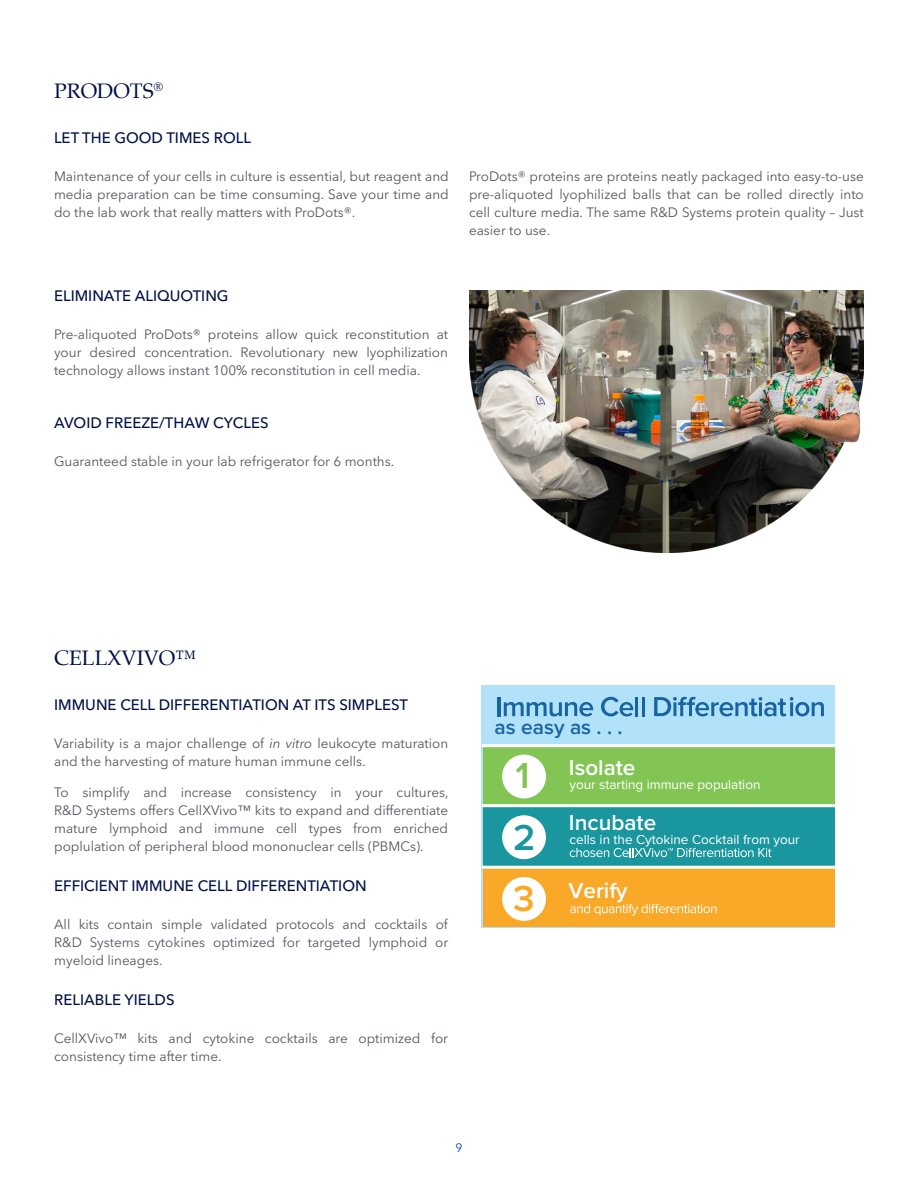
<style>
.page{position:relative;width:918px;height:1188px;background:#fff}
.page>*{position:absolute;margin:0;border:0;box-sizing:border-box;transform-origin:0 0}
.t1{font:600 37.5px "Proxima Nova";color:#83c555}
.t2{font:600 37.5px "Proxima Nova";color:#1a969f}
.t3{font:600 37.5px "Proxima Nova";color:#faa828}
.t4{font:600 22.5px "Proxima Nova";color:#fff}
.NL_Headline{font:21px "Palatino";color:#001145}
.t5{font:600 21px "Proxima Nova";color:#1864a2}
.NL_Subheading{font:500 15px "Avenir Next LT Pro";color:#001145}
.NL_Body_Copy{font:13.5px/18px "Avenir Next LT Pro";color:#52575f;text-align:justify}
.t6{font:13.5px "Proxima Nova";color:#fff}
.t7{font:12px "Avenir Next LT Pro";color:#004c97}
.s1{font-style:italic}
</style>
<div class="page">
<img style="left:470px;top:290px;width:394px;height:262px">
<div style="left:482px;top:685px;width:353px;height:242px;background:#b1e2f9"></div>
<div style="left:483px;top:746px;width:352px;height:59px;background:#83c555"></div>
<div style="left:483px;top:807px;width:352px;height:59px;background:#1a969f"></div>
<div style="left:483px;top:868px;width:352px;height:59px;background:#faa828"></div>
<div style="left:502px;top:755px;width:44px;height:43px;background:#fff;border-radius:50%"></div>
<div style="left:502px;top:815px;width:44px;height:44px;background:#fff;border-radius:50%"></div>
<div style="left:502px;top:877px;width:44px;height:44px;background:#fff;border-radius:50%"></div>
<hr style="left:497px;top:697px;width:4px;height:19px;background:#1864a2">
<svg style="left:504px;top:702px;width:89px;height:14px"></svg>
<svg style="left:601px;top:697px;width:32px;height:19px"></svg>
<hr style="left:635px;top:697px;width:3px;height:19px;background:#1864a2">
<hr style="left:642px;top:697px;width:3px;height:19px;background:#1864a2">
<svg style="left:654px;top:697px;width:170px;height:19px"></svg>
<svg style="left:570px;top:848px;width:202px;height:9px"></svg>
<svg style="left:570px;top:904px;width:147px;height:12px"></svg>
<hr style="left:482px;top:866px;width:356px;height:3px;background:#fff">
<hr style="left:482px;top:804px;width:355px;height:3px;background:#fff">
<hr style="left:482px;top:744px;width:355px;height:3px;background:#fff">
<p class="NL_Headline" style="left:54px;top:74px;width:111px">PRODOTS<sup>®</sup></p>
<p class="NL_Subheading" style="left:54px;top:129px;width:199px">LET THE GOOD TIMES ROLL</p>
<p class="NL_Body_Copy" style="left:54px;top:167px;width:396px">Maintenance of your cells in culture is essential, but reagent and media preparation can be time consuming. Save your time and do the lab work that really matters with ProDots®.</p>
<p class="NL_Body_Copy" style="left:469px;top:167px;width:396px">ProDots® proteins are proteins neatly packaged into easy-to-use pre-aliquoted lyophilized balls that can be rolled directly into cell culture media. The same R&amp;D Systems protein quality – Just easier to use.</p>
<p class="NL_Subheading" style="left:54px;top:287px;width:176px">ELIMINATE ALIQUOTING</p>
<p class="NL_Body_Copy" style="left:54px;top:325px;width:396px">Pre-aliquoted ProDots® proteins allow quick reconstitution at your desired concentration. Revolutionary new lyophilization technology allows instant 100% reconstitution in cell media.</p>
<p class="NL_Subheading" style="left:54px;top:414px;width:216px">AVOID FREEZE/THAW CYCLES</p>
<p class="NL_Body_Copy" style="left:54px;top:452px;width:342px">Guaranteed stable in your lab refrigerator for 6 months.</p>
<p class="NL_Headline" style="left:54px;top:641px;width:143px">CELLXVIVO™</p>
<p class="NL_Subheading" style="left:54px;top:696px;width:355px">IMMUNE CELL DIFFERENTIATION AT ITS SIMPLEST</p>
<p class="NL_Body_Copy" style="left:54px;top:734px;width:396px">Variability is a major challenge of <span class="s1">in vitro</span> leukocyte maturation and the harvesting of mature human immune cells.</p>
<p class="NL_Body_Copy" style="left:54px;top:784px;width:396px">To simplify and increase consistency in your cultures, R&amp;D Systems offers CellXVivo™ kits to expand and differentiate mature lymphoid and immune cell types from enriched poplulation of peripheral blood mononuclear cells (PBMCs).</p>
<p class="NL_Subheading" style="left:54px;top:876px;width:314px">EFFICIENT IMMUNE CELL DIFFERENTIATION</p>
<p class="NL_Body_Copy" style="left:54px;top:916px;width:396px">All kits contain simple validated protocols and cocktails of R&amp;D Systems cytokines optimized for targeted lymphoid or myeloid lineages.</p>
<p class="NL_Subheading" style="left:54px;top:991px;width:122px">RELIABLE YIELDS</p>
<p class="NL_Body_Copy" style="left:54px;top:1029px;width:395px">CellXVivo™ kits and cytokine cocktails are optimized for consistency time after time.</p>
<p class="t7" style="left:456px;top:1140px;width:8px">9</p>
<h3 class="t5" style="left:495px;top:711px;width:130px">as easy as . . .</h3>
<h1 class="t1" style="left:515px;top:748px;width:16px">1</h1>
<h1 class="t2" style="left:513px;top:809px;width:24px">2</h1>
<h1 class="t3" style="left:513px;top:870px;width:23px">3</h1>
<h2 class="t4" style="left:569px;top:751px;width:68px">Isolate</h2>
<h2 class="t4" style="left:569px;top:806px;width:89px">Incubate</h2>
<p class="t6" style="left:570px;top:775px;width:192px">your starting immune population</p>
<p class="t6" style="left:570px;top:829px;width:232px">cells in the Cytokine Cocktail from your</p>
<h2 class="t4" style="left:568px;top:874px;width:61px">Verify</h2>
</div>
